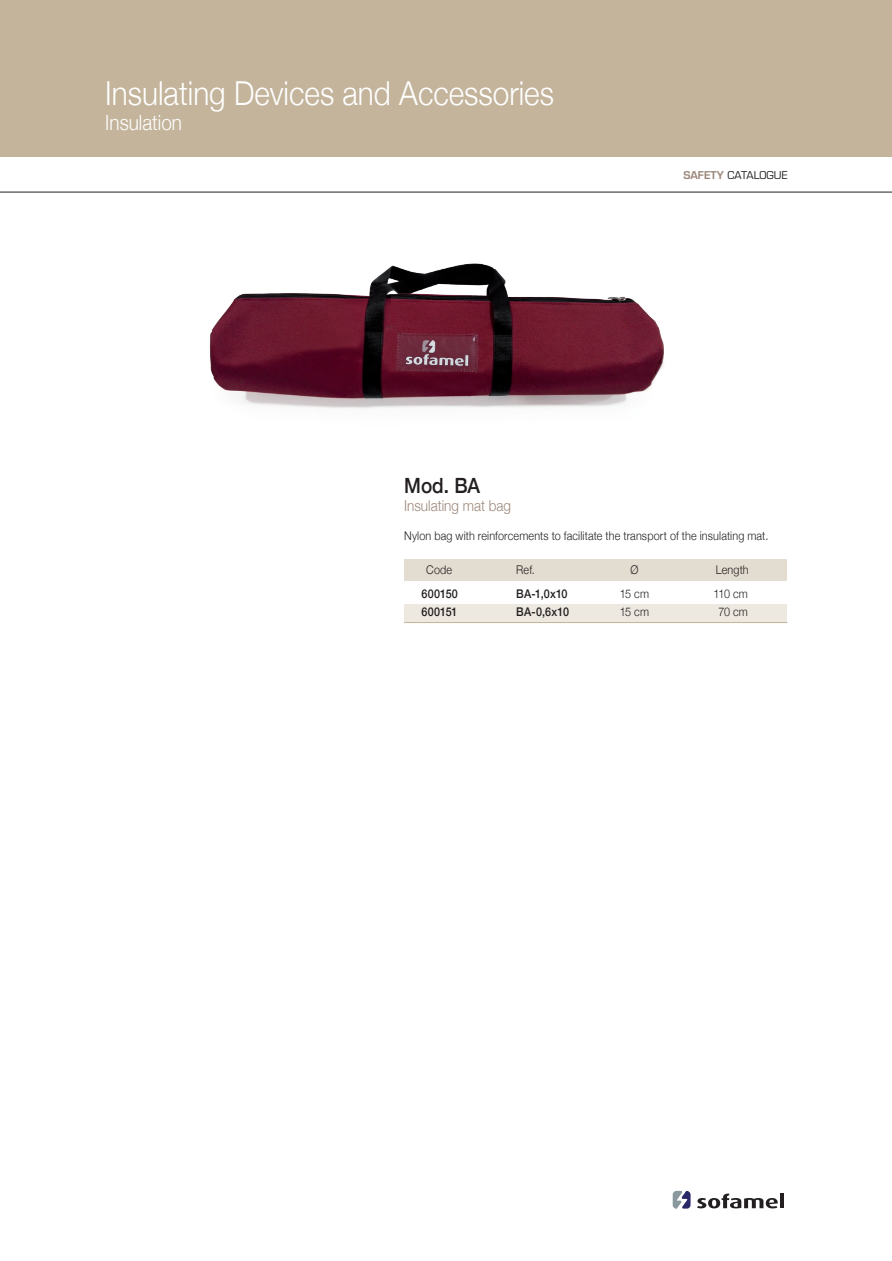
<style>
.page{position:relative;width:892px;height:1261px;background:#fff}
.page>*{position:absolute;margin:0;border:0;box-sizing:border-box;transform-origin:0 0}
.t1{font:300 33px "Helvetica Neue";color:#fff;scale:.9 1}
.t2{font:300 21px "Helvetica Neue";color:#fff;scale:.9 1}
.t3{font:500 21px "Helvetica Neue";color:#231f20;scale:.9 1}
.t4{font:300 15px "Helvetica Neue";color:#9b8679;scale:.9 1}
.t5{font:300 12px/18px "Helvetica Neue";letter-spacing:.015em;color:#231f20;scale:.9 1}
.t6{font:500 12px/18px "Helvetica Neue";letter-spacing:.015em;color:#231f20;scale:.9 1}
.t7{font:10.5px "Eurostile";color:#231f20}
.s1{font-weight:600;color:#9b8679}
</style>
<div class="page">
<div style="left:0;top:0;width:891px;height:157px;background:#c3b49b"></div>
<hr style="left:0;top:192px;width:891px;height:1px;background:#231f20">
<svg style="left:697px;top:1193px;width:80px;height:15px"></svg>
<hr style="left:780px;top:1193px;width:3px;height:15px;background:#231f20">
<svg style="left:672px;top:1190px;width:18px;height:18px"></svg>
<div style="left:404px;top:603px;width:383px;height:19px;background:#ede8e0"></div>
<div style="left:404px;top:559px;width:383px;height:21px;background:#e3dcd0"></div>
<hr style="left:404px;top:622px;width:383px;height:1px;background:#c3b49b">
<img style="left:210px;top:263px;width:454px;height:146px">
<h1 class="t1" style="left:105px;top:66px;width:500px">Insulating Devices and Accessories</h1>
<h2 class="t2" style="left:105px;top:106px;width:87px">Insulation</h2>
<p class="t7" style="left:683px;top:169px;width:106px"><span class="s1">SAFETY</span> CATALOGUE</p>
<h2 class="t3" style="left:404px;top:468px;width:86px">Mod. BA</h2>
<p class="t4" style="left:404px;top:493px;width:120px">Insulating mat bag</p>
<p class="t5" style="left:404px;top:525px;width:406px">Nylon bag with reinforcements to facilitate the transport of the insulating mat.</p>
<p class="t5" style="left:426px;top:560px;width:30px">Code</p>
<p class="t5" style="left:516px;top:560px;width:22px">Ref.</p>
<p class="t5" style="left:630px;top:560px;width:10px">Ø</p>
<p class="t5" style="left:715px;top:560px;width:38px">Length</p>
<p class="t6" style="left:421px;top:584px;width:42px">600150<br>600151</p>
<p class="t6" style="left:516px;top:584px;width:60px">BA-1,0x10<br>BA-0,6x10</p>
<p class="t5" style="left:619px;top:584px;width:34px">15 cm<br>15 cm</p>
<p class="t5" style="left:713px;top:584px;width:40px;text-align:center">110 cm<br>70 cm</p>
</div>
